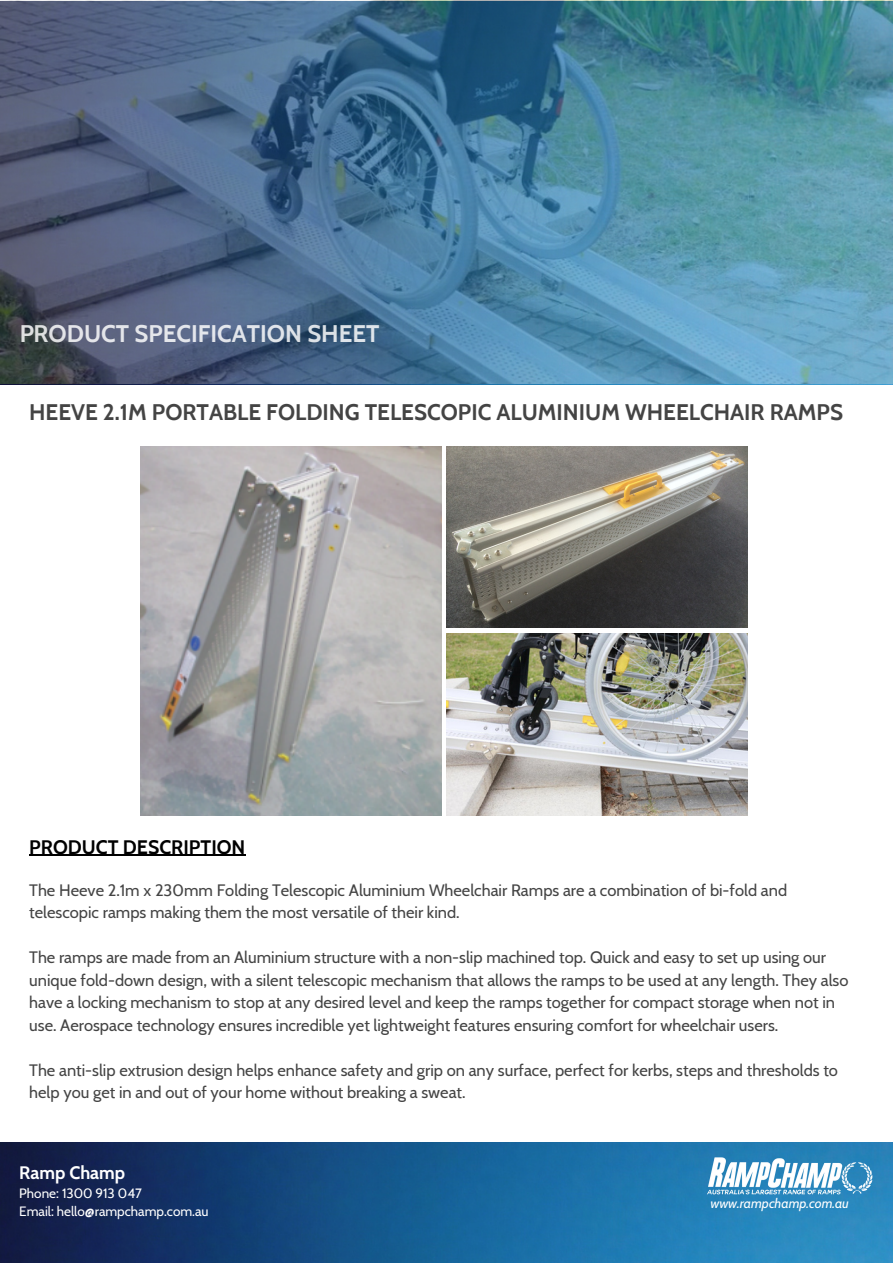
<style>
.page{position:relative;width:893px;height:1264px;background:#fff}
.page>*{position:absolute;margin:0;border:0;box-sizing:border-box;transform-origin:0 0}
.t1{font:700 24px "Cabin";color:#fff}
.t2{font:700 22.5px "Cabin";color:#444}
.t3{font:700 19.5px "Cabin";color:#000}
.t4{font:700 18px "Cabin";color:#fff}
.t5{font:16.5px/22.5px "Cabin";color:#444}
.t6{font:13.5px/18px "Cabin";color:#fff}
.t7{font:italic 13.5px "Cabin";color:#fff}
</style>
<div class="page">
<img style="left:141px;top:447px;width:300px;height:368px">
<img style="left:447px;top:447px;width:300px;height:181px">
<img style="left:447px;top:633px;width:300px;height:182px">
<img style="left:0;top:1142px;width:892px;height:120px">
<img style="left:702px;top:1148px;width:178px;height:57px">
<img style="left:0;top:0;width:892px;height:384px">
<hr style="left:29px;top:854px;width:216px;height:2px;background:#000">
<h1 class="t1" style="left:19px;top:319px;width:361px">PRODUCT SPECIFICATION SHEET</h1>
<h2 class="t2" style="left:29px;top:398px;width:815px">HEEVE 2.1M PORTABLE FOLDING TELESCOPIC ALUMINIUM WHEELCHAIR RAMPS</h2>
<p class="t3" style="left:29px;top:835px;width:218px">PRODUCT DESCRIPTION</p>
<p class="t5" style="left:29px;top:878px;width:759px">The Heeve 2.1m x 230mm Folding Telescopic Aluminium Wheelchair Ramps are a combination of bi-fold and telescopic ramps making them the most versatile of their kind.</p>
<p class="t5" style="left:29px;top:946px;width:820px">The ramps are made from an Aluminium structure with a non-slip machined top. Quick and easy to set up using our unique fold-down design, with a silent telescopic mechanism that allows the ramps to be used at any length. They also have a locking mechanism to stop at any desired level and keep the ramps together for compact storage when not in use. Aerospace technology ensures incredible yet lightweight features ensuring comfort for wheelchair users.</p>
<p class="t5" style="left:29px;top:1058px;width:810px">The anti-slip extrusion design helps enhance safety and grip on any surface, perfect for kerbs, steps and thresholds to help you get in and out of your home without breaking a sweat.</p>
<p class="t4" style="left:19px;top:1161px;width:107px">Ramp Champ</p>
<p class="t6" style="left:19px;top:1184px;width:191px">Phone: 1300 913 047<br>Email: hello@rampchamp.com.au</p>
<p class="t7" style="left:710px;top:1194px;width:140px">www.rampchamp.com.au</p>
</div>
